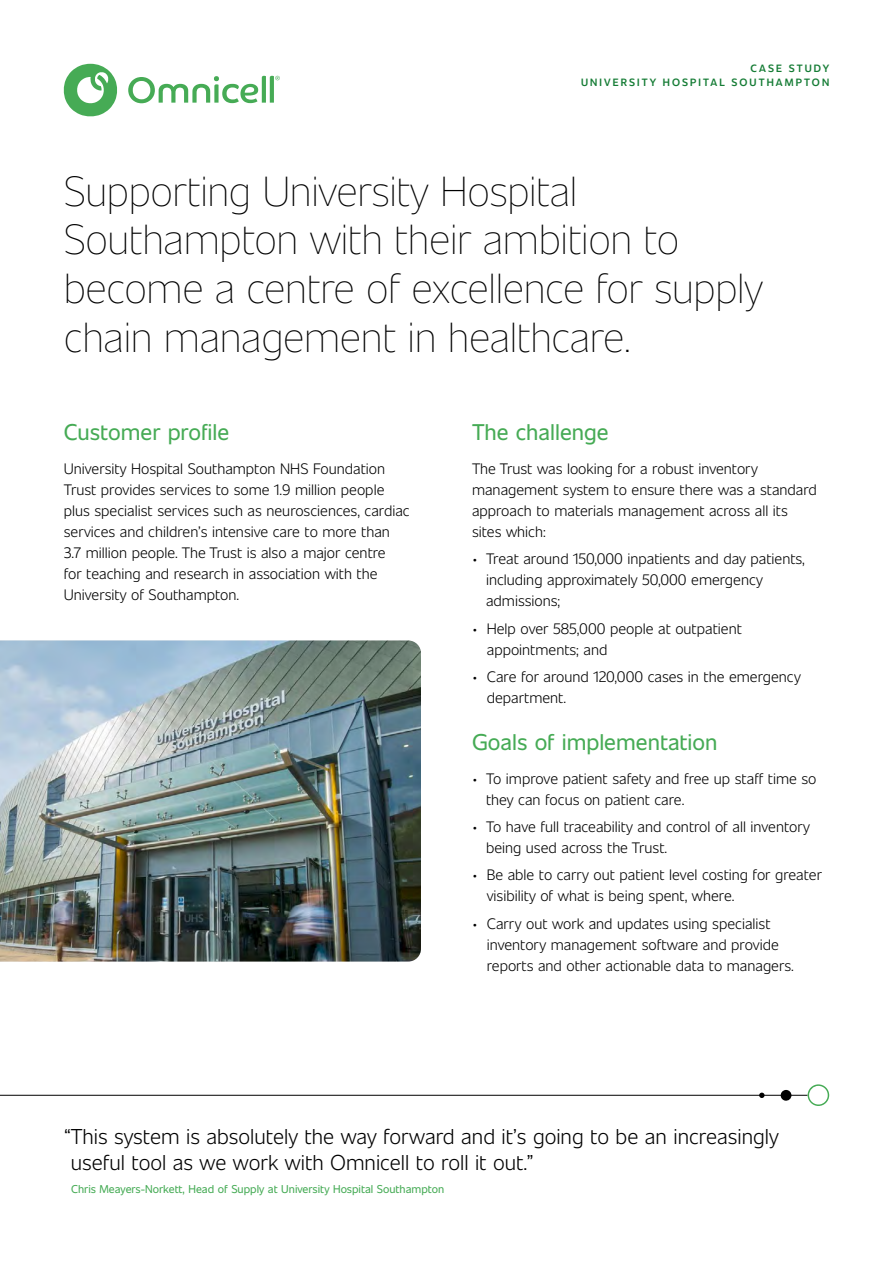
<style>
.page{position:relative;width:893px;height:1263px;background:#fff}
.page>*{position:absolute;margin:0;border:0;box-sizing:border-box;transform-origin:0 0}
.t1{font:200 41.7px/48.6px "Unitext";letter-spacing:-.01em;color:#000}
.t2{font:22.5px "Unitext";color:#46ab55}
.t3{font:300 21.3px/25.5px "Unitext";color:#000}
.t4{font:300 15px/21px "Unitext";color:#000}
.t5{font:11.25px "Unitext";color:#46ab55}
.t6{font:600 10.5px/14.7px "Unitext";letter-spacing:.2em;color:#157c35;text-align:right}
</style>
<div class="page">
<svg style="left:63px;top:64px;width:54px;height:53px"></svg>
<svg style="left:128px;top:76px;width:152px;height:27px"></svg>
<img style="left:0;top:640px;width:421px;height:321px">
<hr style="left:0;top:1095px;width:807px;height:1px;background:#000">
<svg style="left:780px;top:1090px;width:11px;height:11px"></svg>
<svg style="left:759px;top:1092px;width:5px;height:6px"></svg>
<svg style="left:807px;top:1084px;width:22px;height:22px"></svg>
<p class="t6" style="left:581px;top:60px;width:250px">CASE STUDY<br>UNIVERSITY HOSPITAL SOUTHAMPTON</p>
<h1 class="t1" style="left:64px;top:164px;width:701px">Supporting University Hospital Southampton with their ambition to become a centre of excellence for supply chain management in healthcare.</h1>
<h2 class="t2" style="left:64px;top:416px;width:167px">Customer profile</h2>
<p class="t4" style="left:64px;top:457px;width:348px">University Hospital Southampton NHS Foundation Trust provides services to some 1.9 million people plus specialist services such as neurosciences, cardiac services and children’s intensive care to more than 3.7 million people. The Trust is also a major centre<br>for teaching and research in association with the University of Southampton.</p>
<h2 class="t2" style="left:472px;top:416px;width:138px">The challenge</h2>
<p class="t4" style="left:472px;top:457px;width:346px">The Trust was looking for a robust inventory management system to ensure there was a standard approach to materials management across all its sites which:</p>
<p class="t4" style="left:486px;top:547px;width:320px;text-indent:-14px">• Treat around 150,000 inpatients and day patients, including approximately 50,000 emergency admissions;</p>
<p class="t4" style="left:487px;top:617px;width:257px;text-indent:-15px">• Help over 585,000 people at outpatient appointments; and</p>
<p class="t4" style="left:487px;top:665px;width:316px;text-indent:-15px">• Care for around 120,000 cases in the emergency department.</p>
<h2 class="t2" style="left:472px;top:726px;width:247px">Goals of implementation</h2>
<p class="t4" style="left:486px;top:767px;width:332px;text-indent:-14px">• To improve patient safety and free up staff time so they can focus on patient care.</p>
<p class="t4" style="left:486px;top:815px;width:325px;text-indent:-14px">• To have full traceability and control of all inventory being used across the Trust.</p>
<p class="t4" style="left:487px;top:864px;width:337px;text-indent:-15px">• Be able to carry out patient level costing for greater visibility of what is being spent, where.</p>
<p class="t4" style="left:487px;top:912px;width:309px;text-indent:-15px">• Carry out work and updates using specialist inventory management software and provide reports and other actionable data to managers.</p>
<h3 class="t3" style="left:71px;top:1122px;width:709px;text-indent:-7px">“This system is absolutely the way forward and it’s going to be an increasingly useful tool as we work with Omnicell to roll it out.”</h3>
<p class="t5" style="left:71px;top:1181px;width:375px">Chris Meayers-Norkett, Head of Supply at University Hospital Southampton</p>
</div>
